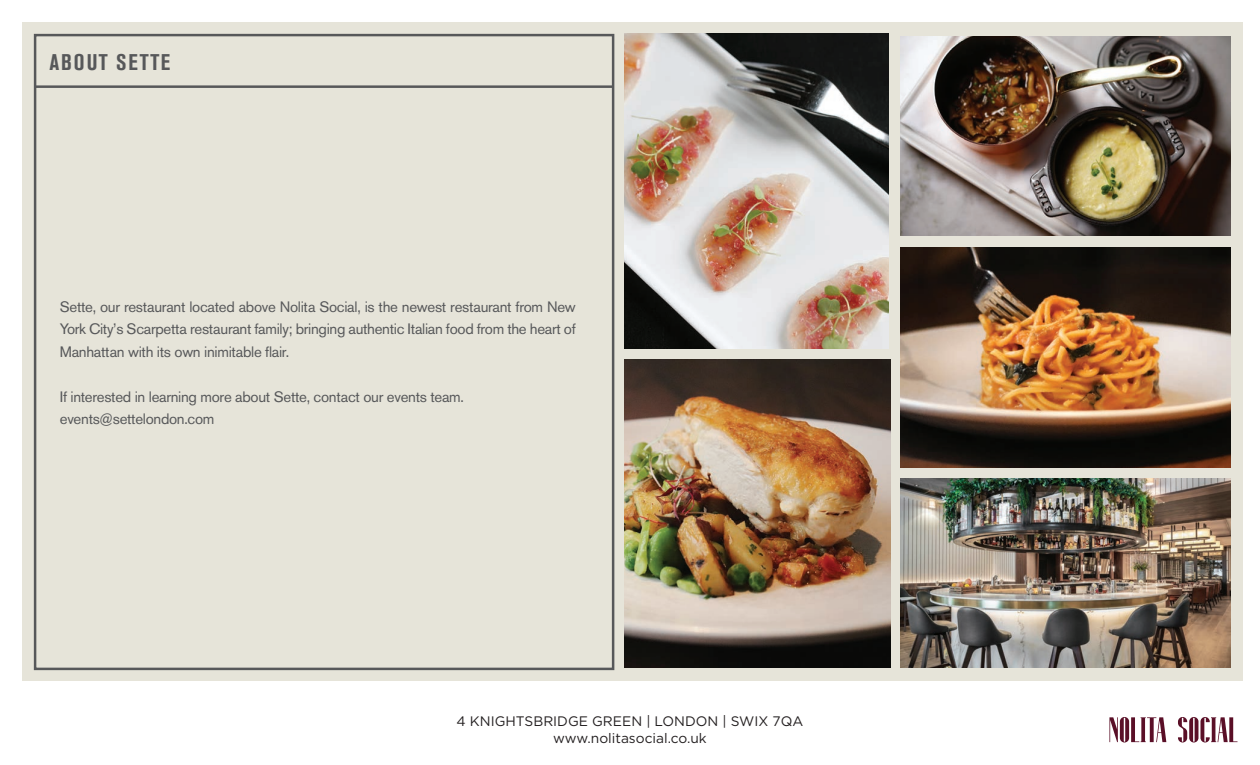
<style>
.page{position:relative;width:1260px;height:765px;background:#fff}
.page>*{position:absolute;margin:0;border:0;box-sizing:border-box;transform-origin:0 0}
.t1{font:700 condensed 22.5px "Akzidenz Grotesk BE";letter-spacing:.08em;color:#57585a}
.t2{font:15px/22.5px "Akzidenz Grotesk BE";letter-spacing:-.02em;color:#57585a;text-align:justify}
.t3{font:13.75px/16.5px "Gotham";color:#231f20;text-align:center}
</style>
<div class="page">
<svg style="left:1109px;top:717px;width:57px;height:25px"></svg>
<svg style="left:1178px;top:717px;width:60px;height:25px"></svg>
<div style="left:22px;top:22px;width:1221px;height:659px;background:#e6e4d9"></div>
<img style="left:624px;top:34px;width:264px;height:314px">
<img style="left:900px;top:36px;width:331px;height:200px">
<img style="left:900px;top:478px;width:331px;height:190px">
<img style="left:900px;top:247px;width:331px;height:220px">
<hr style="left:36px;top:85px;width:578px;height:3px;background:#57585a">
<img style="left:624px;top:360px;width:267px;height:308px">
<h1 class="t1" style="left:49px;top:49px;width:122px">ABOUT SETTE</h1>
<p class="t2" style="left:60px;top:295px;width:517px">Sette, our restaurant located above Nolita Social, is the newest restaurant from New York City’s Scarpetta restaurant family; bringing authentic Italian food from the heart of Manhattan with its own inimitable flair.</p>
<p class="t2" style="left:60px;top:385px;width:406px">If interested in learning more about Sette, contact our events team. events@settelondon.com</p>
<p class="t3" style="left:457px;top:713px;width:348px">4 KNIGHTSBRIDGE GREEN | LONDON | SWIX 7QA www.nolitasocial.co.uk</p>
</div>
